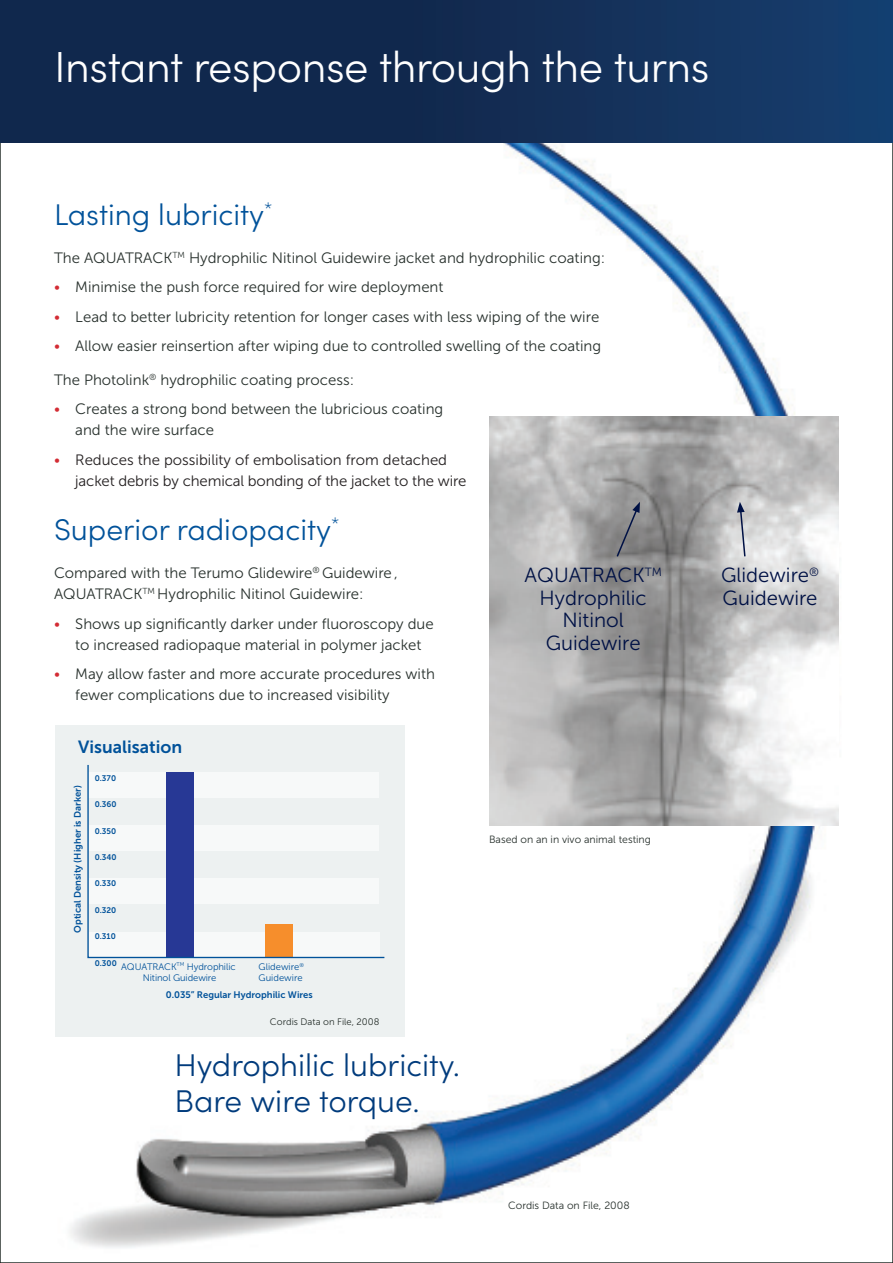
<style>
.page{position:relative;width:893px;height:1263px;background:#fff}
.page>*{position:absolute;margin:0;border:0;box-sizing:border-box;transform-origin:0 0}
.t1{font:300 43.5px "Sofia Pro";letter-spacing:-.01em;color:#fff}
.t2{font:300 31.5px/36px "Sofia Pro";color:#013b7c}
.t3{font:300 30px "Sofia Pro";color:#01529a}
.t4{font:20.4px/22.5px "Museo Sans 300";color:#001145;text-align:center}
.t5{font:17.55px "Museo Sans 700";color:#01529a}
.t6{font:15px/21px "Museo Sans 300";color:#27302c}
.t7{font:15px/21px "Museo Sans 300";letter-spacing:-.005em;color:#231f20}
.t8{font:10.5px "Museo Sans 300";color:#27302c}
.t9{font:9.45px "Museo Sans 700";color:#01529a}
.t10{font:9.45px/11.4px "Museo Sans 300";letter-spacing:-.01em;color:#01529a}
.t11{font:9.45px "Museo Sans 300";color:#27302c}
.t12{font:8.1px "Museo Sans 700";color:#01529a}
.s1{color:#d32c34}
</style>
<div class="page">
<img style="left:55px;top:143px;width:784px;height:1105px">
<img style="left:489px;top:417px;width:350px;height:408px">
<div style="left:55px;top:725px;width:350px;height:311px;background:#edf1f1"></div>
<svg style="left:87px;top:764px;width:298px;height:195px"></svg>
<svg style="left:615px;top:502px;width:25px;height:56px"></svg>
<svg style="left:737px;top:502px;width:9px;height:56px"></svg>
<img style="left:0;top:0;width:893px;height:143px">
<p class="t1" style="left:54px;top:35px;width:657px">Instant response through the turns</p>
<p class="t3" style="left:54px;top:192px;width:220px">Lasting lubricity<sup>*</sup></p>
<p class="t6" style="left:54px;top:247px;width:553px">The AQUATRACK<sup>TM</sup> Hydrophilic Nitinol Guidewire jacket and hydrophilic coating:</p>
<p class="t6" style="left:54px;top:277px;width:391px"><span class="s1">•</span> Minimise the push force required for wire deployment</p>
<p class="t6" style="left:54px;top:306px;width:547px"><span class="s1">•</span> Lead to better lubricity retention for longer cases with less wiping of the wire</p>
<p class="t6" style="left:54px;top:336px;width:549px"><span class="s1">•</span> Allow easier reinsertion after wiping due to controlled swelling of the coating</p>
<p class="t6" style="left:54px;top:369px;width:302px">The Photolink<sup>®</sup> hydrophilic coating process:</p>
<p class="t6" style="left:75px;top:399px;width:370px;text-indent:-21px"><span class="s1">•</span> Creates a strong bond between the lubricious coating and the wire surface</p>
<p class="t7" style="left:75px;top:449px;width:393px;text-indent:-21px"><span class="s1">•</span> Reduces the possibility of embolisation from detached jacket debris by chemical bonding of the jacket to the wire</p>
<p class="t3" style="left:54px;top:508px;width:287px">Superior radiopacity<sup>*</sup></p>
<p class="t6" style="left:54px;top:563px;width:345px">Compared with the Terumo Glidewire<sup>®</sup> Guidewire ,<br>AQUATRACK<sup>TM</sup> Hydrophilic Nitinol Guidewire:</p>
<p class="t6" style="left:75px;top:613px;width:360px;text-indent:-21px"><span class="s1">•</span> Shows up significantly darker under fluoroscopy due to increased radiopaque material in polymer jacket</p>
<p class="t6" style="left:75px;top:664px;width:361px;text-indent:-21px"><span class="s1">•</span> May allow faster and more accurate procedures with fewer complications due to increased visibility</p>
<p class="t5" style="left:78px;top:737px;width:105px">Visualisation</p>
<p class="t9" style="left:72px;top:933px;width:149px;rotate:-90deg">Optical Density (Higher is Darker)</p>
<p class="t12" style="left:95px;top:773px;width:23px">0.370</p>
<p class="t12" style="left:95px;top:800px;width:23px">0.360</p>
<p class="t12" style="left:95px;top:826px;width:23px">0.350</p>
<p class="t12" style="left:95px;top:853px;width:24px">0.340</p>
<p class="t12" style="left:95px;top:879px;width:23px">0.330</p>
<p class="t12" style="left:95px;top:905px;width:23px">0.320</p>
<p class="t12" style="left:95px;top:932px;width:23px">0.310</p>
<p class="t12" style="left:95px;top:959px;width:24px">0.300</p>
<p class="t10" style="left:121px;top:961px;width:116px;text-align:center">AQUATRACK<sup>TM</sup> Hydrophilic<br>Nitinol Guidewire</p>
<p class="t10" style="left:259px;top:961px;width:47px">Glidewire<sup>®<br></sup>Guidewire</p>
<p class="t9" style="left:166px;top:989px;width:148px">0.035” Regular Hydrophilic Wires</p>
<p class="t11" style="left:270px;top:1016px;width:111px">Cordis Data on File, 2008</p>
<p class="t2" style="left:174px;top:1045px;width:287px">Hydrophilic lubricity.<br>Bare wire torque.</p>
<p class="t4" style="left:524px;top:564px;width:139px">AQUATRACK<sup>TM<br></sup>Hydrophilic<br>Nitinol<br>Guidewire</p>
<p class="t4" style="left:721px;top:564px;width:99px;text-align:left">Glidewire<sup>®<br></sup>Guidewire</p>
<p class="t8" style="left:489px;top:833px;width:163px">Based on an in vivo animal testing</p>
<p class="t8" style="left:508px;top:1199px;width:123px">Cordis Data on File, 2008</p>
</div>
